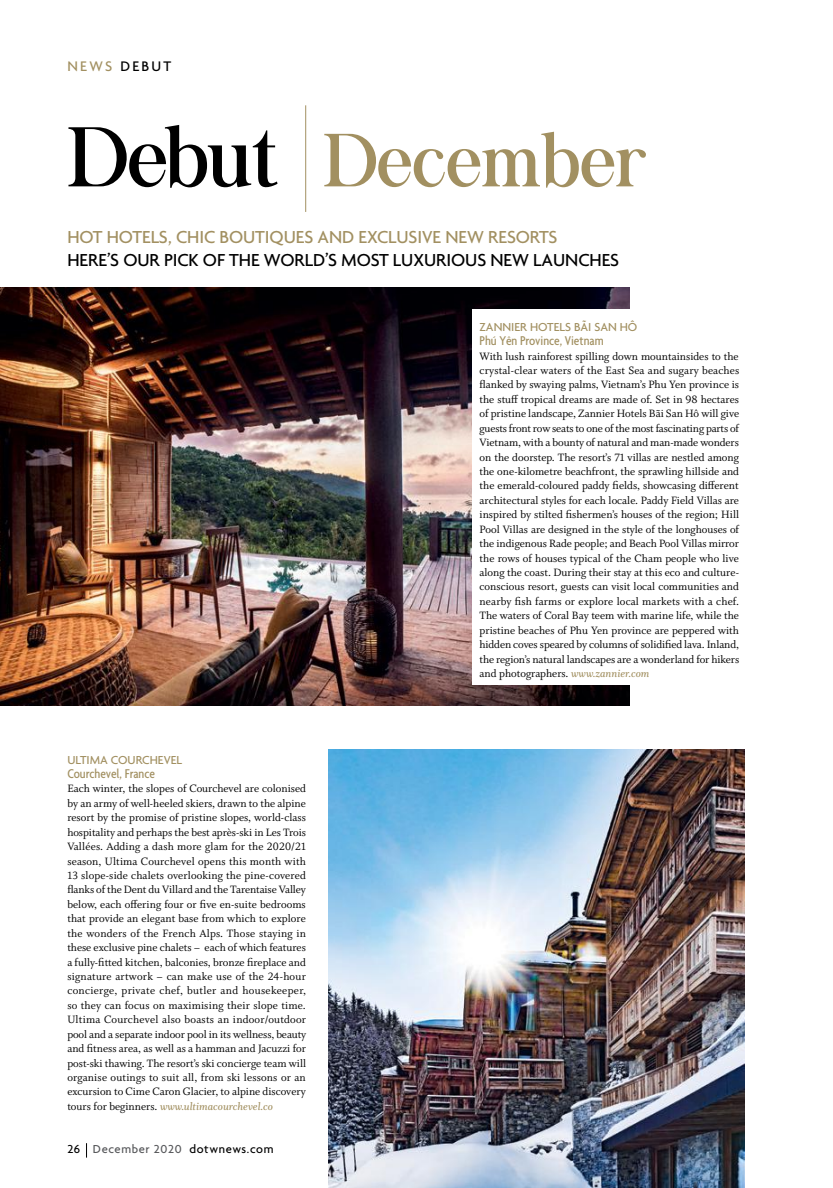
<style>
.page{position:relative;width:833px;height:1188px;background:#fff}
.page>*{position:absolute;margin:0;border:0;box-sizing:border-box;transform-origin:0 0}
.t1{font:73.88px "Chapaza";letter-spacing:.005em;color:#a29061;scale:.93 1}
.t2{font:500 18.75px "Agenda";letter-spacing:-.005em;color:#000}
.t3{font:500 18.75px "Agenda";letter-spacing:-.005em;color:#a29061}
.t4{font:500 15px "Agenda";letter-spacing:.15em;color:#000}
.t5{font:500 condensed 13.75px "Agenda";color:#a29061}
.t6{font:500 12.5px "Agenda";color:#a29061}
.t7{font:500 12.5px "Agenda";letter-spacing:.05em;color:#000}
.t8{font:11.88px/14.4px "Whitman Roman LF";color:#000;text-align:justify}
.t9{font:11.88px "Whitman Semibold Italic LF";color:#a29061}
.s1{color:#a29061}
.s2{font-size:83.12px;color:#000}
.s3{font-family:"Whitman Roman LF";color:#000}
.s4{color:#57585b}
.s5{font-family:"Whitman Semibold Italic LF";color:#a29061}
</style>
<div class="page">
<svg style="left:86px;top:1143px;width:1px;height:14px"></svg>
<hr style="left:305px;top:105px;width:1px;height:107px;background:#a29061">
<img style="left:0;top:287px;width:630px;height:418px">
<div style="left:472px;top:310px;width:272px;height:374px;background:#fff"></div>
<img style="left:328px;top:749px;width:416px;height:438px">
<p class="t4" style="left:68px;top:57px;width:105px"><span class="s1">N EWS</span> DEBUT</p>
<h1 class="t1" style="left:67px;top:118px;width:624px"><span class="s2">Debut</span> December</h1>
<h2 class="t3" style="left:67px;top:225px;width:492px">HOT HOTELS, CHIC BOUTIQUES AND EXCLUSIVE NEW RESORTS</h2>
<h2 class="t2" style="left:67px;top:248px;width:553px">HERE’S OUR PICK OF THE WORLD’S MOST LUXURIOUS NEW LAUNCHES</h2>
<p class="t6" style="left:67px;top:751px;width:7px">ULTI</p>
<p class="t6" style="left:90px;top:751px;width:30px">MA COURCHEVEL</p>
<p class="t5" style="left:67px;top:765px;width:89px">Courchevel, France</p>
<p class="t8" style="left:67px;top:781px;width:240px">Each winter, the slopes of Courchevel are colonised by an army of well-heeled skiers, drawn to the alpine resort by the promise of pristine slopes, world-class hospitality and perhaps the best après-ski in Les Trois Vallées. Adding a dash more glam for the 2020/21 season, Ultima Courchevel opens this month with 13 slope-side chalets overlooking the pine-covered flanks of the Dent du Villard and the Tarentaise Valley below, each offering four or five en-suite bedrooms that provide an elegant base from which to explore the wonders of the French Alps. Those staying in these exclusive pine chalets – each of which features a fully-fitted kitchen, balconies, bronze fireplace and signature artwork – can make use of the 24-hour concierge, private chef, butler and housekeeper, so they can focus on maximising their slope time.<br>Ultima Courchevel also boasts an indoor/outdoor pool and a separate indoor pool in its wellness, beauty and fitness area, as well as a hamman and Jacuzzi for post-ski thawing. The resort’s ski concierge team will organise outings to suit all, from ski lessons or an excursion to Cime Caron Glacier, to alpine discovery</p>
<p class="t9" style="left:67px;top:1099px;width:207px"><span class="s3">tours for beginners.</span> www.ultimacourchevel.co</p>
<p class="t7" style="left:67px;top:1141px;width:208px">26 <span class="s4">DECEMBER 2020</span> DOTWNEWS.COM</p>
<p class="t6" style="left:479px;top:319px;width:22px">ZANNIER</p>
<p class="t6" style="left:530px;top:319px;width:8px">HOTELS</p>
<p class="t6" style="left:574px;top:319px;width:65px">BÃI SAN HÔ</p>
<p class="t5" style="left:479px;top:332px;width:126px">Phú Yên Province, Vietnam</p>
<p class="t8" style="left:479px;top:349px;width:261px">With lush rainforest spilling down mountainsides to the crystal-clear waters of the East Sea and sugary beaches flanked by swaying palms, Vietnam’s Phu Yen province is the stuff tropical dreams are made of. Set in 98 hectares of pristine landscape, Zannier Hotels Bãi San Hô will give guests front row seats to one of the most fascinating parts of Vietnam, with a bounty of natural and man-made wonders on the doorstep. The resort’s 71 villas are nestled among the one-kilometre beachfront, the sprawling hillside and the emerald-coloured paddy fields, showcasing different architectural styles for each locale. Paddy Field Villas are inspired by stilted fishermen’s houses of the region; Hill Pool Villas are designed in the style of the longhouses of the indigenous Rade people; and Beach Pool Villas mirror the rows of houses typical of the Cham people who live along the coast. During their stay at this eco and culture&shy;conscious resort, guests can visit local communities and nearby fish farms or explore local markets with a chef.<br>The waters of Coral Bay teem with marine life, while the pristine beaches of Phu Yen province are peppered with hidden coves speared by columns of solidified lava. Inland, the region’s natural landscapes are a wonderland for hikers and photographers. <span class="s5">www.zannier.com</span></p>
</div>
